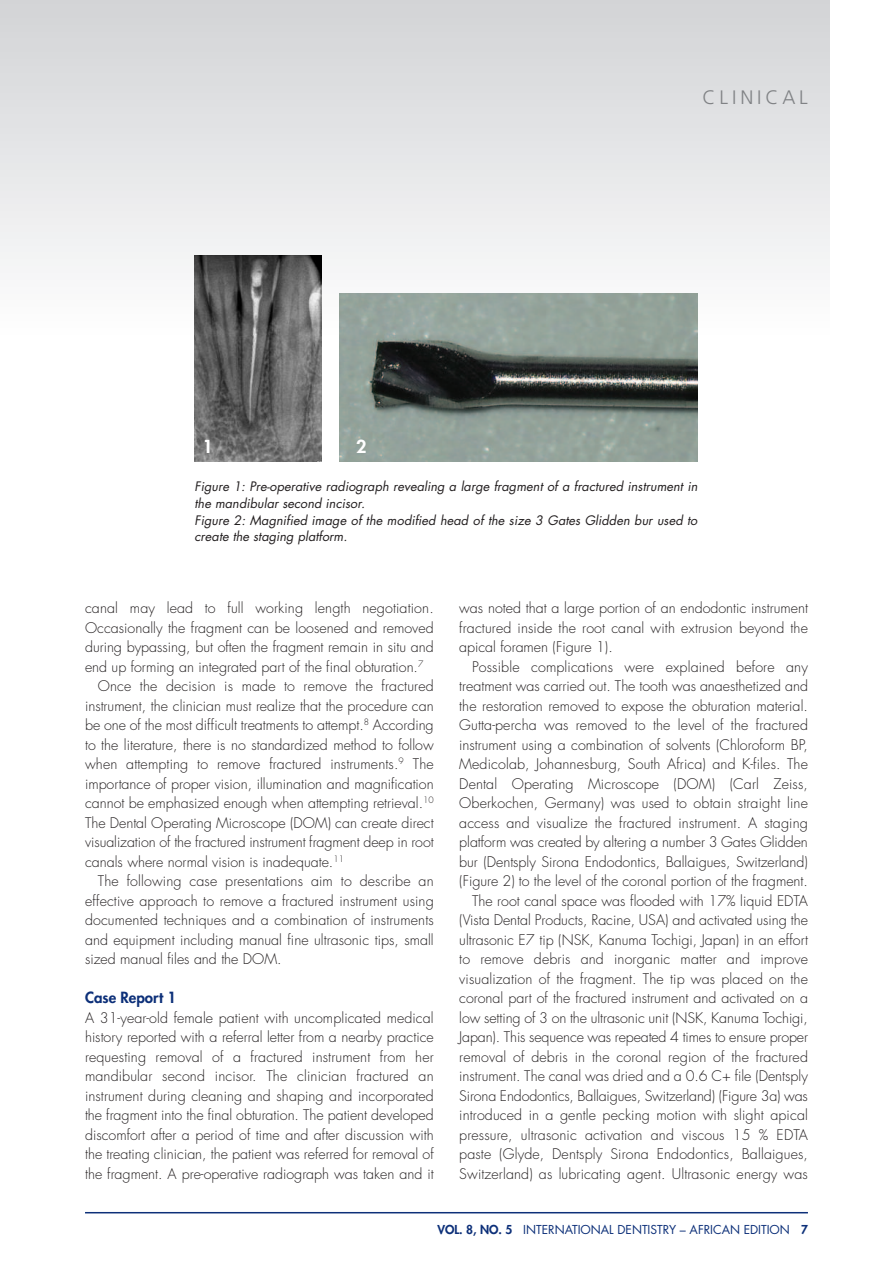
<style>
.page{position:relative;width:893px;height:1263px;background:#fff}
.page>*{position:absolute;margin:0;border:0;box-sizing:border-box;transform-origin:0 0}
.t1{font:300 19.5px "Frutiger";letter-spacing:.2em;color:#808285}
.t2{font:800 17.4px "Futura";color:#fff}
.t3{font:800 15px "Futura";color:#0d3079}
.t4{font:300 14.25px/19.5px "Futura";color:#231f20;text-align:justify}
.t5{font:italic 12.75px/16.6px "Futura";letter-spacing:.005em;color:#231f20}
.t6{font:12px "Futura";color:#0d3079}
.s1{font-weight:800}
</style>
<div class="page">
<div style="left:0;top:0;width:829px;height:334px;background:linear-gradient(to bottom,#d2d3d6,#fdfdfd)"></div>
<svg style="left:0;top:0;width:13px;height:334px"></svg>
<hr style="left:85px;top:1212px;width:723px;height:1px;background:#0d3079">
<img style="left:195px;top:255px;width:127px;height:207px">
<img style="left:340px;top:294px;width:358px;height:168px">
<p class="t2" style="left:202px;top:438px;width:12px">1</p>
<p class="t2" style="left:356px;top:438px;width:12px">2</p>
<h1 class="t1" style="left:703px;top:89px;width:107px">CLINICAL</h1>
<p class="t5" style="left:195px;top:479px;width:504px">Figure 1: Pre-operative radiograph revealing a large fragment of a fractured instrument in the mandibular second incisor.<br>Figure 2: Magnified image of the modified head of the size 3 Gates Glidden bur used to create the staging platform.</p>
<p class="t4" style="left:85px;top:599px;width:350px">canal may lead to full working length negotiation.</p>
<p class="t4" style="left:85px;top:619px;width:350px">Occasionally the fragment can be loosened and removed</p>
<p class="t4" style="left:85px;top:638px;width:350px">during bypassing, but often the fragment remain in situ and</p>
<p class="t4" style="left:85px;top:658px;width:340px">end up forming an integrated part of the final obturation.<sup>7</sup></p>
<p class="t4" style="left:98px;top:677px;width:337px">Once the decision is made to remove the fractured</p>
<p class="t4" style="left:85px;top:697px;width:350px">instrument, the clinician must realize that the procedure can</p>
<p class="t4" style="left:85px;top:716px;width:350px">be one of the most difficult treatments to attempt.<sup>8</sup> According</p>
<p class="t4" style="left:85px;top:736px;width:350px">to the literature, there is no standardized method to follow</p>
<p class="t4" style="left:85px;top:755px;width:350px">when attempting to remove fractured instruments.<sup>9</sup> The</p>
<p class="t4" style="left:85px;top:775px;width:350px">importance of proper vision, illumination and magnification</p>
<p class="t4" style="left:85px;top:794px;width:350px">cannot be emphasized enough when attempting retrieval.<sup>10</sup></p>
<p class="t4" style="left:85px;top:814px;width:350px">The Dental Operating Microscope (DOM) can create direct</p>
<p class="t4" style="left:85px;top:833px;width:350px">visualization of the fractured instrument fragment deep in root</p>
<p class="t4" style="left:85px;top:853px;width:260px">canals where normal vision is inadequate.<sup>11</sup></p>
<p class="t4" style="left:98px;top:872px;width:337px">The following case presentations aim to describe an</p>
<p class="t4" style="left:85px;top:892px;width:350px">effective approach to remove a fractured instrument using</p>
<p class="t4" style="left:85px;top:911px;width:350px">documented techniques and a combination of instruments</p>
<p class="t4" style="left:85px;top:931px;width:350px">and equipment including manual fine ultrasonic tips, small</p>
<p class="t4" style="left:85px;top:950px;width:198px">sized manual files and the DOM.</p>
<p class="t3" style="left:85px;top:990px;width:93px">Case Report 1</p>
<p class="t4" style="left:85px;top:1009px;width:350px">A 31-year-old female patient with uncomplicated medical history reported with a referral letter from a nearby practice requesting removal of a fractured instrument from her mandibular second incisor. The clinician fractured an instrument during cleaning and shaping and incorporated the fragment into the final obturation. The patient developed discomfort after a period of time and after discussion with the treating clinician, the patient was referred for removal of the fragment. A pre-operative radiograph was taken and it</p>
<p class="t4" style="left:459px;top:599px;width:350px">was noted that a large portion of an endodontic instrument fractured inside the root canal with extrusion beyond the apical foramen (Figure 1).</p>
<p class="t4" style="left:459px;top:658px;width:350px;text-align:right">Possible complications were explained before any treatment was carried out. The tooth was anaesthetized and the restoration removed to expose the obturation material.<br>Gutta-percha was removed to the level of the fractured instrument using a combination of solvents (Chloroform BP, Medicolab, Johannesburg, South Africa) and K-files. The Dental Operating Microscope (DOM) (Carl Zeiss, Oberkochen, Germany) was used to obtain straight line access and visualize the fractured instrument. A staging platform was created by altering a number 3 Gates Glidden bur (Dentsply Sirona Endodontics, Ballaigues, Switzerland) (Figure 2) to the level of the coronal portion of the fragment.<br>The root canal space was flooded with 17% liquid EDTA (Vista Dental Products, Racine, USA) and activated using the ultrasonic E7 tip (NSK, Kanuma Tochigi, Japan) in an effort to remove debris and inorganic matter and improve visualization of the fragment. The tip was placed on the coronal part of the fractured instrument and activated on a low setting of 3 on the ultrasonic unit (NSK, Kanuma Tochigi, Japan). This sequence was repeated 4 times to ensure proper removal of debris in the coronal region of the fractured instrument. The canal was dried and a 0.6 C+ file (Dentsply Sirona Endodontics, Ballaigues, Switzerland) (Figure 3a) was introduced in a gentle pecking motion with slight apical pressure, ultrasonic activation and viscous 15 % EDTA paste (Glyde, Dentsply Sirona Endodontics, Ballaigues, Switzerland) as lubricating agent. Ultrasonic energy was</p>
<p class="t6" style="left:437px;top:1224px;width:372px"><span class="s1">VOL. 8, NO. 5</span> INTERNATIONAL DENTISTRY – AFRICAN EDITION <span class="s1">7</span></p>
</div>
